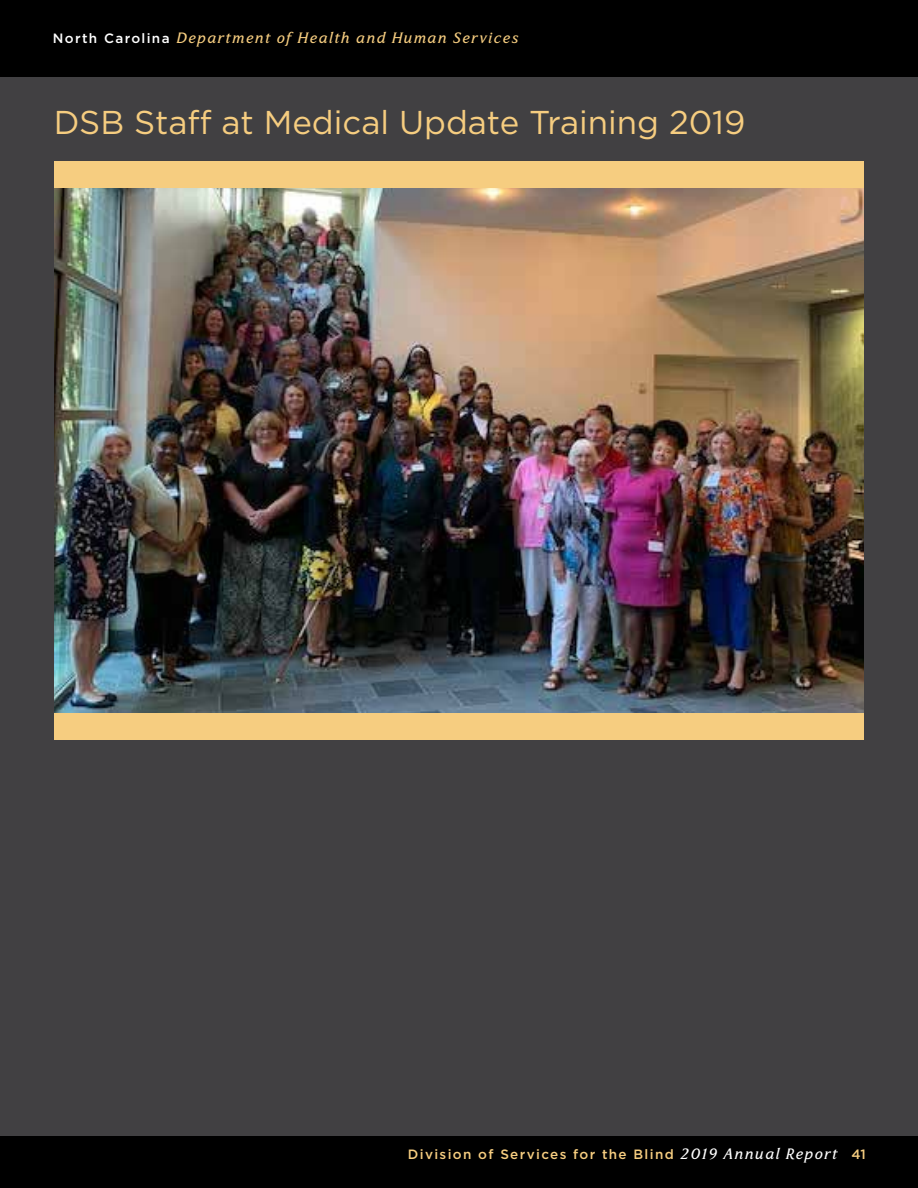
<style>
.page{position:relative;width:918px;height:1188px;background:#fff}
.page>*{position:absolute;margin:0;border:0;box-sizing:border-box;transform-origin:0 0}
.t1{font:33px "Gotham";color:#f6cd80}
.t2{font:italic 15px "North Carolina";letter-spacing:.1em;color:#f6cd80}
.t3{font:500 13.5px "Gotham";letter-spacing:.1em;color:#f6cd80}
.s1{font-family:"Gotham";font-weight:500;font-style:normal;font-size:13.5px;color:#fff}
.s2{font-family:"North Carolina";font-weight:400;font-style:italic;font-size:15px;color:#fff}
</style>
<div class="page">
<div style="left:0;top:1132px;width:918px;height:56px;background:#000"></div>
<div style="left:0;top:0;width:918px;height:78px;background:#000"></div>
<div style="left:0;top:78px;width:918px;height:1058px;background:#414042"></div>
<img style="left:54px;top:188px;width:810px;height:525px">
<div style="left:54px;top:161px;width:810px;height:27px;background:#f6cd80"></div>
<div style="left:54px;top:713px;width:810px;height:27px;background:#f6cd80"></div>
<p class="t2" style="left:53px;top:31px;width:467px"><span class="s1">North Carolina</span> Department of Health and Human Services</p>
<h1 class="t1" style="left:54px;top:102px;width:693px">DSB Staff at Medical Update Training 2019</h1>
<p class="t3" style="left:408px;top:1146px;width:459px">Division of Services for the Blind <span class="s2">2019 Annual Report</span> 41</p>
</div>
